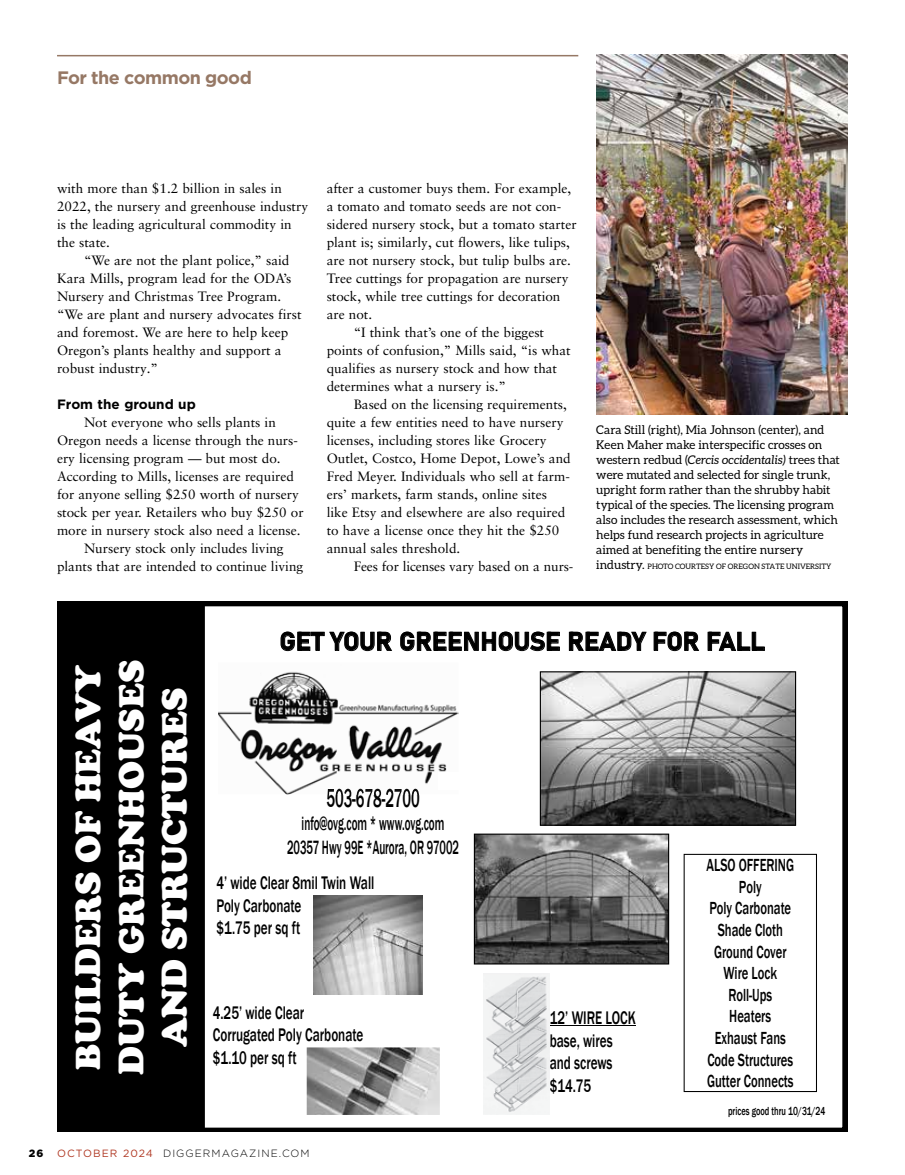
<style>
.page{position:relative;width:905px;height:1175px;background:#fff}
.page>*{position:absolute;margin:0;border:0;box-sizing:border-box;transform-origin:0 0}
.t1{font:900 36px/43.2px "Cooper";color:#fff;text-align:center}
.t2{font:500 26.4px "Franklin Gothic";color:#000;scale:.56 1}
.t3{font:25.5px "Bahnschrift";color:#000}
.t4{font:500 19.8px/23.7px "Franklin Gothic";color:#000;text-align:center;scale:.56 1}
.t5{font:500 18.75px/22.5px "Franklin Gothic";color:#000;scale:.7 1}
.t6{font:500 18px/21.6px "Franklin Gothic";color:#000;text-align:center;scale:.7 1}
.t7{font:700 18px "Gotham";letter-spacing:-.03em;color:#967865}
.t8{font:13.5px/18px "Sabon LT Pro";color:#000}
.t9{font:700 13.5px "Gotham";color:#000}
.t10{font:12px/15px "Aleo";color:#000}
.t11{font:500 12px "Franklin Gothic";color:#000;scale:.7 1}
.t12{font:300 10.5px "Gotham";letter-spacing:.1em;color:#000}
.t13{font:900 10.5px "Gotham";color:#000}
.t14{font:7.5px "Aleo";color:#000}
.s1{font-style:italic}
.s2{font-size:12px}
.s3{font-weight:400;color:#b03823}
</style>
<div class="page">
<svg style="left:205px;top:601px;width:642px;height:530px"></svg>
<svg style="left:280px;top:631px;width:112px;height:20px"></svg>
<svg style="left:400px;top:631px;width:159px;height:20px"></svg>
<svg style="left:568px;top:631px;width:78px;height:20px"></svg>
<svg style="left:655px;top:631px;width:44px;height:20px"></svg>
<svg style="left:709px;top:631px;width:55px;height:20px"></svg>
<div style="left:683px;top:853px;width:134px;height:239px;border:1px solid #000"></div>
<img style="left:307px;top:1047px;width:133px;height:67px">
<img style="left:313px;top:896px;width:110px;height:98px">
<hr style="left:549px;top:1025px;width:87px;height:1px;background:#000">
<img style="left:484px;top:973px;width:65px;height:141px">
<img style="left:218px;top:662px;width:240px;height:132px">
<img style="left:327px;top:788px;width:92px;height:6px">
<img style="left:542px;top:673px;width:252px;height:150px">
<div style="left:540px;top:671px;width:256px;height:154px;border:1px solid #000"></div>
<div style="left:57px;top:601px;width:148px;height:530px;background:#000"></div>
<div style="left:438px;top:781px;width:22px;height:9px;background:#fff"></div>
<div style="left:438px;top:772px;width:22px;height:9px;background:#fff"></div>
<img style="left:476px;top:835px;width:191px;height:127px">
<div style="left:474px;top:833px;width:195px;height:131px;border:1px solid #000"></div>
<hr style="left:57px;top:55px;width:521px;height:1px;background:#967865">
<img style="left:596px;top:54px;width:251px;height:360px">
<h3 class="t7" style="left:57px;top:66px;width:196px">For the common good</h3>
<p class="t8" style="left:57px;top:179px;width:252px">with more than $1.2 billion in sales in 2022, the nursery and greenhouse industry is the leading agricultural commodity in the state.</p>
<p class="t8" style="left:57px;top:250px;width:246px;text-indent:27px">“We are not the plant police,” said Kara Mills, program lead for the ODA’s Nursery and Christmas Tree Program. “We are plant and nursery advocates first and foremost. We are here to help keep Oregon’s plants healthy and support a robust industry.”</p>
<p class="t9" style="left:57px;top:395px;width:140px">From the ground up</p>
<p class="t8" style="left:84px;top:412px;width:193px">Not everyone who sells plants in</p>
<p class="t8" style="left:57px;top:430px;width:242px">Oregon needs a license through the nurs-</p>
<p class="t8" style="left:57px;top:448px;width:225px">ery licensing program — but most do.</p>
<p class="t8" style="left:57px;top:466px;width:238px">According to Mills, licenses are required</p>
<p class="t8" style="left:57px;top:484px;width:243px">for anyone selling $250 worth of nursery</p>
<p class="t8" style="left:57px;top:502px;width:248px">stock per year. Retailers who buy $250 or</p>
<p class="t8" style="left:57px;top:520px;width:245px">more in nursery stock also need a license.</p>
<p class="t8" style="left:84px;top:538px;width:201px">Nursery stock only includes living</p>
<p class="t8" style="left:57px;top:556px;width:248px">plants that are intended to continue living</p>
<p class="t8" style="left:327px;top:178px;width:246px">after a customer buys them. For example,</p>
<p class="t8" style="left:327px;top:196px;width:236px">a tomato and tomato seeds are not con-</p>
<p class="t8" style="left:327px;top:214px;width:251px">sidered nursery stock, but a tomato starter</p>
<p class="t8" style="left:327px;top:232px;width:245px">plant is; similarly, cut flowers, like tulips,</p>
<p class="t8" style="left:327px;top:250px;width:246px">are not nursery stock, but tulip bulbs are.</p>
<p class="t8" style="left:327px;top:268px;width:243px">Tree cuttings for propagation are nursery</p>
<p class="t8" style="left:327px;top:286px;width:235px">stock, while tree cuttings for decoration</p>
<p class="t8" style="left:327px;top:304px;width:47px">are not.</p>
<p class="t8" style="left:354px;top:322px;width:192px">“I think that’s one of the biggest</p>
<p class="t8" style="left:327px;top:340px;width:245px">points of confusion,” Mills said, “is what</p>
<p class="t8" style="left:327px;top:358px;width:232px">qualifies as nursery stock and how that</p>
<p class="t8" style="left:327px;top:376px;width:181px">determines what a nursery is.”</p>
<p class="t8" style="left:354px;top:394px;width:215px">Based on the licensing requirements,</p>
<p class="t8" style="left:327px;top:412px;width:238px">quite a few entities need to have nursery</p>
<p class="t8" style="left:327px;top:430px;width:221px">licenses, including stores like Grocery</p>
<p class="t8" style="left:327px;top:448px;width:245px">Outlet, Costco, Home Depot, Lowe’s and</p>
<p class="t8" style="left:327px;top:466px;width:245px">Fred Meyer. Individuals who sell at farm-</p>
<p class="t8" style="left:327px;top:484px;width:222px">ers’ markets, farm stands, online sites</p>
<p class="t8" style="left:327px;top:502px;width:240px">like Etsy and elsewhere are also required</p>
<p class="t8" style="left:327px;top:520px;width:234px">to have a license once they hit the $250</p>
<p class="t8" style="left:327px;top:538px;width:135px">annual sales threshold.</p>
<p class="t8" style="left:354px;top:556px;width:221px">Fees for licenses vary based on a nurs-</p>
<p class="t10" style="left:596px;top:422px;width:245px">Cara Still (right), Mia Johnson (center), and Keen Maher make interspecific crosses on western redbud (<span class="s1">Cercis occidentalis)</span> trees that were mutated and selected for single trunk, upright form rather than the shrubby habit typical of the species. The licensing program also includes the research assessment, which helps fund research projects in agriculture aimed at benefiting the entire nursery</p>
<p class="t14" style="left:596px;top:562px;width:236px"><span class="s2">industry.</span> PHOTO COURTESY OF OREGON STATE UNIVERSITY</p>
<h1 class="t1" style="left:67px;top:1075px;width:416px;rotate:-90deg">BUILDERS OF HEAVY<br>DUTY GREENHOUSES<br>AND STRUCTURES</h1>
<h3 class="t3" style="left:279px;top:622px;width:487px">GET YOUR GREENHOUSE READY FOR FALL</h3>
<h2 class="t2" style="left:326px;top:781px;width:168px">503-678-2700</h2>
<h3 class="t4" style="left:287px;top:812px;width:309px">info@ovg.com * www.ovg.com<br>20357 Hwy 99E *Aurora, OR 97002</h3>
<h3 class="t5" style="left:216px;top:872px;width:227px">4’ wide Clear 8mil Twin Wall<br>Poly Carbonate<br>$1.75 per sq ft</h3>
<h3 class="t5" style="left:213px;top:1001px;width:217px">4.25’ wide Clear<br>Corrugated Poly Carbonate $1.10 per sq ft</h3>
<h3 class="t5" style="left:549px;top:1006px;width:125px">12’ WIRE LOCK base, wires and screws $14.75</h3>
<h3 class="t6" style="left:706px;top:854px;width:127px">ALSO OFFERING<br>Poly<br>Poly Carbonate<br>Shade Cloth<br>Ground Cover<br>Wire Lock<br>Roll-Ups<br>Heaters<br>Exhaust Fans<br>Code Structures<br>Gutter Connects</h3>
<p class="t11" style="left:728px;top:1103px;width:140px">prices good thru 10/31/24</p>
<p class="t13" style="left:29px;top:1145px;width:16px">26</p>
<p class="t12" style="left:57px;top:1146px;width:254px"><span class="s3">OCTOBER 2024</span> DIGGERMAGAZINE.COM</p>
</div>
